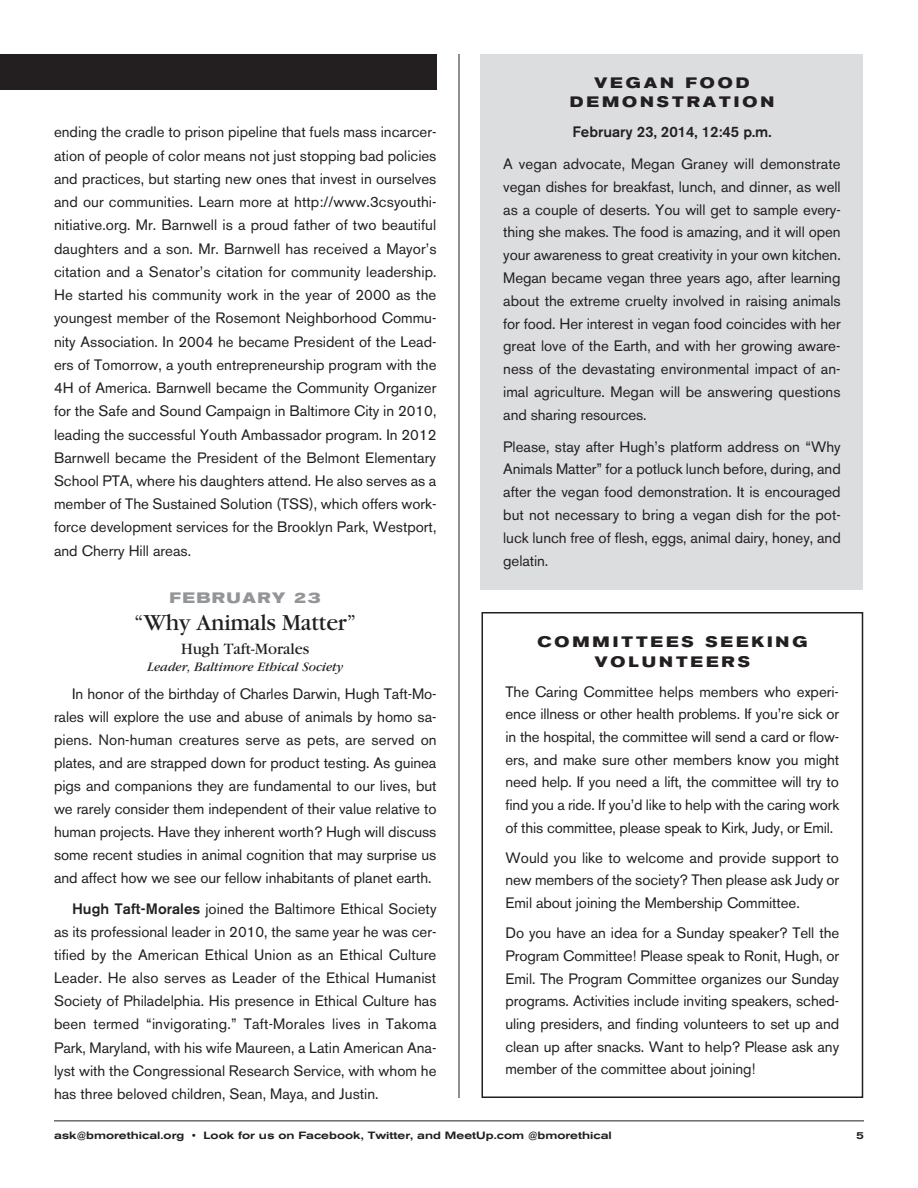
<style>
.page{position:relative;width:918px;height:1188px;background:#fff}
.page>*{position:absolute;margin:0;border:0;box-sizing:border-box;transform-origin:0 0}
.t1{font:24px "Garamond";letter-spacing:-.01em;color:#231f20}
.t2{font:16.5px "Garamond";color:#231f20}
.t3{font:15px/23.2px "Akzidenz Grotesk BE";letter-spacing:-.005em;color:#231f20;text-align:justify}
.t4{font:700 expanded 15px "Akzidenz Grotesk BE";letter-spacing:.2em;color:#231f20}
.t5{font:500 15px "Akzidenz Grotesk BE";color:#231f20}
.t6{font:700 expanded 15px "Akzidenz Grotesk BE";letter-spacing:.1em;color:#939598}
.t7{font:italic 13.5px "Garamond";color:#231f20}
.t8{font:500 expanded 10.5px "Akzidenz Grotesk BE";color:#231f20}
.s1{font-weight:500}
</style>
<div class="page">
<hr style="left:54px;top:1120px;width:810px;height:1px;background:#231f20">
<div style="left:0;top:54px;width:436px;height:36px;background:#231f20"></div>
<div style="left:481px;top:54px;width:382px;height:536px;background:#dcdddf"></div>
<hr style="left:459px;top:54px;width:1px;height:1044px;background:#231f20">
<div style="left:482px;top:612px;width:381px;height:486px;border:2px solid #231f20"></div>
<p class="t3" style="left:54px;top:120px;width:384px">ending the cradle to prison pipeline that fuels mass incarcer&shy;ation of people of color means not just stopping bad policies and practices, but starting new ones that invest in ourselves and our communities. Learn more at http://www.3csyouthi&shy;nitiative.org. Mr. Barnwell is a proud father of two beautiful daughters and a son. Mr. Barnwell has received a Mayor’s citation and a Senator’s citation for community leadership.<br>He started his community work in the year of 2000 as the youngest member of the Rosemont Neighborhood Commu&shy;nity Association. In 2004 he became President of the Lead&shy;ers of Tomorrow, a youth entrepreneurship program with the 4H of America. Barnwell became the Community Organizer for the Safe and Sound Campaign in Baltimore City in 2010, leading the successful Youth Ambassador program. In 2012<br>Barnwell became the President of the Belmont Elementary School PTA, where his daughters attend. He also serves as a member of The Sustained Solution (TSS), which offers work&shy;force development services for the Brooklyn Park, Westport, and Cherry Hill areas.</p>
<p class="t6" style="left:170px;top:589px;width:153px">FEBRUARY 23</p>
<h1 class="t1" style="left:134px;top:610px;width:224px">“Why Animals Matter”</h1>
<p class="t2" style="left:181px;top:640px;width:130px">Hugh Taft-Morales</p>
<p class="t7" style="left:147px;top:660px;width:198px">Leader, Baltimore Ethical Society</p>
<p class="t3" style="left:54px;top:682px;width:384px;text-indent:18px">In honor of the birthday of Charles Darwin, Hugh Taft-Mo&shy;rales will explore the use and abuse of animals by homo sa&shy;piens. Non-human creatures serve as pets, are served on plates, and are strapped down for product testing. As guinea pigs and companions they are fundamental to our lives, but we rarely consider them independent of their value relative to human projects. Have they inherent worth? Hugh will discuss some recent studies in animal cognition that may surprise us and affect how we see our fellow inhabitants of planet earth.</p>
<p class="t3" style="left:54px;top:897px;width:384px;text-indent:18px"><span class="s1">Hugh Taft-Morales</span> joined the Baltimore Ethical Society as its professional leader in 2010, the same year he was cer&shy;tified by the American Ethical Union as an Ethical Culture Leader. He also serves as Leader of the Ethical Humanist Society of Philadelphia. His presence in Ethical Culture has been termed “invigorating.” Taft-Morales lives in Takoma Park, Maryland, with his wife Maureen, a Latin American Ana&shy;lyst with the Congressional Research Service, with whom he has three beloved children, Sean, Maya, and Justin.</p>
<p class="t4" style="left:594px;top:74px;width:157px">VE GAN FOOD</p>
<p class="t4" style="left:570px;top:93px;width:17px">DEM</p>
<p class="t4" style="left:622px;top:93px;width:154px">ONSTRATION</p>
<p class="t5" style="left:573px;top:123px;width:200px">February 23, 2014, 12:45 p.m.</p>
<p class="t3" style="left:503px;top:152px;width:339px;line-height:22.8px">A vegan advocate, Megan Graney will demonstrate vegan dishes for breakfast, lunch, and dinner, as well as a couple of deserts. You will get to sample every&shy;thing she makes. The food is amazing, and it will open your awareness to great creativity in your own kitchen.<br>Megan became vegan three years ago, after learning about the extreme cruelty involved in raising animals for food. Her interest in vegan food coincides with her great love of the Earth, and with her growing aware&shy;ness of the devastating environmental impact of an&shy;imal agriculture. Megan will be answering questions and sharing resources.</p>
<p class="t3" style="left:503px;top:435px;width:339px;line-height:22.8px">Please, stay after Hugh’s platform address on “Why Animals Matter” for a potluck lunch before, during, and after the vegan food demonstration. It is encouraged but not necessary to bring a vegan dish for the pot&shy;luck lunch free of flesh, eggs, animal dairy, honey, and gelatin.</p>
<p class="t4" style="left:537px;top:633px;width:54px">COMM</p>
<p class="t4" style="left:613px;top:633px;width:108px">ITTEE S SEE</p>
<p class="t4" style="left:752px;top:633px;width:57px">KING</p>
<p class="t4" style="left:595px;top:653px;width:157px">VOLUNTEE RS</p>
<p class="t3" style="left:506px;top:680px;width:335px;line-height:22.6px">The Caring Committee helps members who experi&shy;ence illness or other health problems. If you’re sick or in the hospital, the committee will send a card or flow&shy;ers, and make sure other members know you might need help. If you need a lift, the committee will try to find you a ride. If you’d like to help with the caring work of this committee, please speak to Kirk, Judy, or Emil.</p>
<p class="t3" style="left:506px;top:846px;width:335px;line-height:22.6px">Would you like to welcome and provide support to new members of the society? Then please ask Judy or Emil about joining the Membership Committee.</p>
<p class="t3" style="left:506px;top:922px;width:335px;line-height:22.6px">Do you have an idea for a Sunday speaker? Tell the Program Committee! Please speak to Ronit, Hugh, or Emil. The Program Committee organizes our Sunday programs. Activities include inviting speakers, sched&shy;uling presiders, and finding volunteers to set up and clean up after snacks. Want to help? Please ask any member of the committee about joining!</p>
<p class="t8" style="left:54px;top:1129px;width:559px">ask@bmorethical.org • Look for us on Facebook, Twitter, and MeetU p.com @bmorethical</p>
<p class="t8" style="left:856px;top:1129px;width:9px">5</p>
</div>
